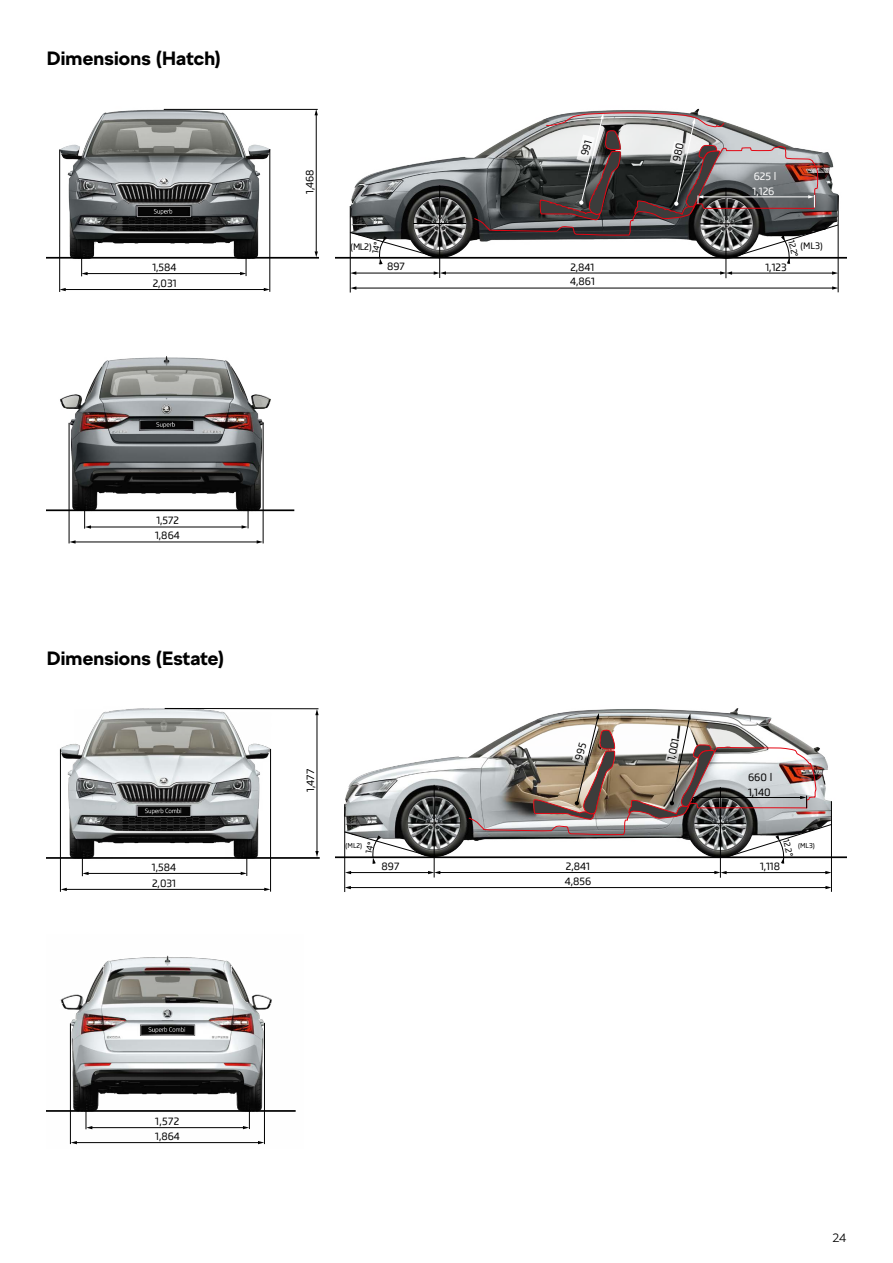
<style>
.page{position:relative;width:893px;height:1263px;background:#fff}
.page>*{position:absolute;margin:0;border:0;box-sizing:border-box;transform-origin:0 0}
.t1{font:700 19.05px "SKODA Next";letter-spacing:.01em;color:#000}
.t2{font:300 12px "SKODA Next";color:#000}
.t3{font:500 10.2px/14.9px "Skoda Pro";color:#000}
.t4{font:500 10.2px/14.7px "Skoda Pro";color:#fff}
.t5{font:500 9.15px "Skoda Pro";letter-spacing:-.01em;color:#000}
.t6{font:500 8.55px "Skoda Pro";color:#000}
.t7{font:500 6.75px "Skoda Pro";color:#000}
</style>
<div class="page">
<img style="left:47px;top:356px;width:248px;height:188px">
<hr style="left:69px;top:423px;width:1px;height:120px;background:#000">
<hr style="left:263px;top:422px;width:1px;height:121px;background:#000">
<hr style="left:74px;top:542px;width:184px;height:1px;background:#000">
<svg style="left:257px;top:540px;width:6px;height:4px"></svg>
<svg style="left:69px;top:540px;width:7px;height:4px"></svg>
<hr style="left:90px;top:527px;width:153px;height:1px;background:#000">
<svg style="left:242px;top:511px;width:7px;height:18px"></svg>
<svg style="left:84px;top:511px;width:7px;height:18px"></svg>
<hr style="left:47px;top:509px;width:247px;height:2px;background:#000">
<img style="left:60px;top:955px;width:212px;height:190px">
<hr style="left:70px;top:1023px;width:1px;height:121px;background:#000">
<hr style="left:264px;top:1023px;width:1px;height:121px;background:#000">
<hr style="left:76px;top:1142px;width:183px;height:1px;background:#000">
<svg style="left:258px;top:1141px;width:6px;height:3px"></svg>
<svg style="left:71px;top:1141px;width:6px;height:3px"></svg>
<hr style="left:91px;top:1127px;width:153px;height:1px;background:#000">
<svg style="left:243px;top:1109px;width:7px;height:20px"></svg>
<svg style="left:86px;top:1112px;width:6px;height:17px"></svg>
<hr style="left:47px;top:1110px;width:249px;height:2px;background:#000">
<img style="left:339px;top:108px;width:507px;height:185px">
<hr style="left:335px;top:257px;width:511px;height:2px;background:#000">
<hr style="left:439px;top:185px;width:1px;height:93px;background:#000">
<hr style="left:726px;top:188px;width:1px;height:90px;background:#000">
<hr style="left:350px;top:206px;width:1px;height:86px;background:#000">
<hr style="left:355px;top:273px;width:79px;height:1px;background:#000">
<svg style="left:350px;top:271px;width:6px;height:4px"></svg>
<hr style="left:444px;top:273px;width:277px;height:1px;background:#000">
<svg style="left:434px;top:271px;width:12px;height:4px"></svg>
<hr style="left:731px;top:273px;width:102px;height:1px;background:#000">
<svg style="left:832px;top:271px;width:6px;height:4px"></svg>
<svg style="left:720px;top:271px;width:12px;height:4px"></svg>
<hr style="left:838px;top:195px;width:1px;height:97px;background:#000">
<hr style="left:355px;top:288px;width:479px;height:1px;background:#000">
<svg style="left:832px;top:286px;width:6px;height:4px"></svg>
<svg style="left:350px;top:286px;width:6px;height:4px"></svg>
<hr style="left:413px;top:223px;width:53px;height:1px;background:#000">
<img style="left:335px;top:708px;width:507px;height:184px">
<hr style="left:335px;top:856px;width:511px;height:2px;background:#000">
<hr style="left:434px;top:785px;width:1px;height:92px;background:#000">
<hr style="left:720px;top:787px;width:1px;height:91px;background:#000">
<hr style="left:344px;top:804px;width:1px;height:88px;background:#000">
<hr style="left:350px;top:872px;width:79px;height:1px;background:#000">
<svg style="left:345px;top:871px;width:6px;height:3px"></svg>
<hr style="left:439px;top:872px;width:276px;height:1px;background:#000">
<svg style="left:428px;top:871px;width:12px;height:3px"></svg>
<hr style="left:725px;top:872px;width:101px;height:1px;background:#000">
<svg style="left:825px;top:871px;width:6px;height:3px"></svg>
<svg style="left:714px;top:871px;width:13px;height:3px"></svg>
<hr style="left:831px;top:801px;width:1px;height:91px;background:#000">
<hr style="left:350px;top:887px;width:477px;height:1px;background:#000">
<svg style="left:825px;top:886px;width:6px;height:3px"></svg>
<svg style="left:345px;top:886px;width:6px;height:3px"></svg>
<hr style="left:408px;top:823px;width:53px;height:1px;background:#000">
<img style="left:47px;top:108px;width:272px;height:184px">
<hr style="left:164px;top:109px;width:154px;height:1px;background:#000">
<hr style="left:316px;top:114px;width:1px;height:138px;background:#000">
<svg style="left:315px;top:251px;width:3px;height:6px"></svg>
<svg style="left:315px;top:109px;width:3px;height:6px"></svg>
<hr style="left:86px;top:273px;width:155px;height:1px;background:#000">
<svg style="left:240px;top:259px;width:7px;height:17px"></svg>
<svg style="left:81px;top:259px;width:7px;height:17px"></svg>
<hr style="left:59px;top:149px;width:1px;height:143px;background:#000">
<hr style="left:270px;top:149px;width:1px;height:143px;background:#000">
<hr style="left:64px;top:289px;width:201px;height:1px;background:#000">
<svg style="left:264px;top:288px;width:6px;height:3px"></svg>
<svg style="left:60px;top:288px;width:6px;height:3px"></svg>
<hr style="left:47px;top:257px;width:272px;height:2px;background:#000">
<img style="left:59px;top:707px;width:260px;height:185px">
<hr style="left:165px;top:708px;width:153px;height:1px;background:#000">
<hr style="left:317px;top:714px;width:1px;height:138px;background:#000">
<svg style="left:315px;top:851px;width:4px;height:6px"></svg>
<svg style="left:315px;top:709px;width:4px;height:6px"></svg>
<hr style="left:87px;top:873px;width:155px;height:1px;background:#000">
<svg style="left:241px;top:856px;width:7px;height:20px"></svg>
<svg style="left:82px;top:859px;width:7px;height:17px"></svg>
<hr style="left:60px;top:749px;width:1px;height:143px;background:#000">
<hr style="left:270px;top:749px;width:1px;height:143px;background:#000">
<hr style="left:66px;top:889px;width:199px;height:1px;background:#000">
<svg style="left:264px;top:888px;width:6px;height:3px"></svg>
<svg style="left:61px;top:888px;width:6px;height:3px"></svg>
<hr style="left:47px;top:857px;width:273px;height:2px;background:#000">
<svg style="left:349px;top:232px;width:91px;height:33px"></svg>
<svg style="left:474px;top:112px;width:365px;height:152px"></svg>
<svg style="left:344px;top:831px;width:91px;height:33px"></svg>
<img style="left:468px;top:712px;width:364px;height:152px">
<h1 class="t1" style="left:47px;top:47px;width:176px">Dimensions (Hatch)</h1>
<p class="t3" style="left:152px;top:260px;width:26px">1,584</p>
<p class="t3" style="left:153px;top:276px;width:25px">2,031</p>
<p class="t3" style="left:302px;top:194px;width:26px;rotate:-90deg">1,468</p>
<p class="t4" style="left:752px;top:169px;width:25px">625 l<br>1,126</p>
<p class="t5" style="left:351px;top:241px;width:22px">(ML2)</p>
<p class="t6" style="left:796px;top:239px;width:18px;rotate:76deg">12.2°</p>
<p class="t5" style="left:801px;top:241px;width:24px">(ML3)</p>
<p class="t3" style="left:387px;top:259px;width:19px">897</p>
<p class="t3" style="left:570px;top:260px;width:26px">2,841</p>
<p class="t3" style="left:765px;top:260px;width:23px">1,123</p>
<p class="t3" style="left:570px;top:274px;width:26px">4,861</p>
<p class="t3" style="left:155px;top:513px;width:26px">1,572<br>1,864</p>
<h1 class="t1" style="left:47px;top:647px;width:179px">Dimensions (Estate)</h1>
<p class="t3" style="left:152px;top:859px;width:26px">1,584</p>
<p class="t3" style="left:152px;top:876px;width:25px">2,031</p>
<p class="t3" style="left:303px;top:792px;width:24px;rotate:-90deg">1,477</p>
<p class="t7" style="left:346px;top:842px;width:18px">(ML2)</p>
<p class="t3" style="left:664px;top:759px;width:24px;rotate:-78deg">1,001</p>
<p class="t3" style="left:748px;top:770px;width:26px">660 l<br>1,140</p>
<p class="t6" style="left:791px;top:838px;width:19px;rotate:76deg">12.2°</p>
<p class="t7" style="left:798px;top:841px;width:18px">(ML3)</p>
<p class="t3" style="left:382px;top:859px;width:19px">897</p>
<p class="t3" style="left:566px;top:859px;width:26px">2,841</p>
<p class="t3" style="left:760px;top:859px;width:22px">1,118</p>
<p class="t3" style="left:565px;top:874px;width:28px">4,856</p>
<p class="t3" style="left:155px;top:1114px;width:26px">1,572<br>1,864</p>
<p class="t2" style="left:832px;top:1230px;width:15px">24</p>
</div>
